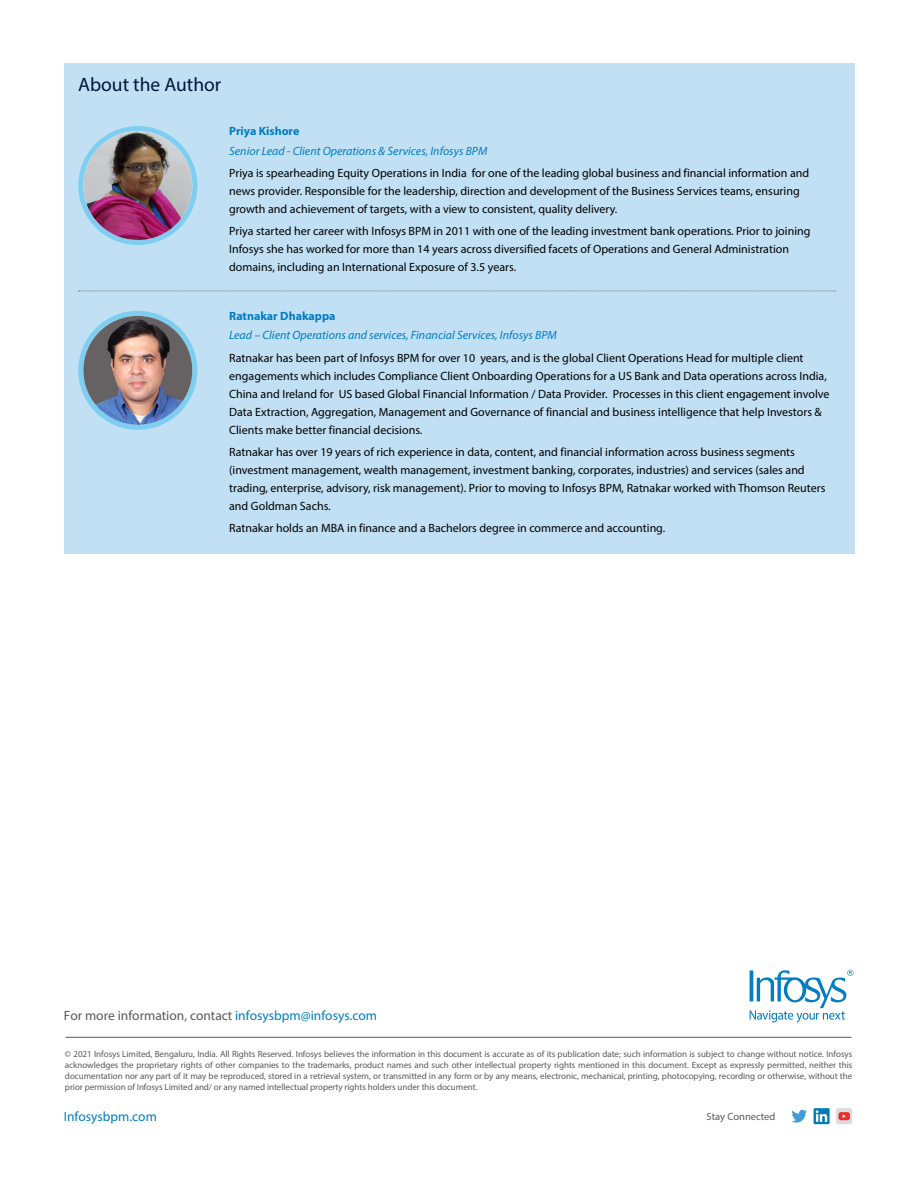
<style>
.page{position:relative;width:918px;height:1188px;background:#fff}
.page>*{position:absolute;margin:0;border:0;box-sizing:border-box;transform-origin:0 0}
.t1{font:19.5px "Myriad Pro";color:#001738}
.t2{font:13.5px "Myriad Pro";color:#58595b}
.t3{font:13.5px "Myriad Pro";color:#007dc3}
.t4{font:12px/18px "Myriad Pro";color:#000}
.t5{font:italic 12px "Myriad Pro";color:#007cc3}
.t6{font:700 12px "Myriad Pro";color:#007cc3}
.t7{font:10.5px "Myriad Pro";color:#58595b}
.t8{font:9px/10.8px "Myriad Pro";letter-spacing:-.005em;color:#58595b;text-align:justify}
.s1{color:#007dc3}
</style>
<div class="page">
<svg style="left:791px;top:1110px;width:16px;height:13px"></svg>
<svg style="left:814px;top:1108px;width:16px;height:16px"></svg>
<svg style="left:816px;top:1110px;width:11px;height:12px"></svg>
<div style="left:836px;top:1108px;width:16px;height:16px;background:#dcdcdf;border-radius:2px"></div>
<svg style="left:838px;top:1112px;width:12px;height:8px"></svg>
<svg style="left:750px;top:970px;width:104px;height:53px"></svg>
<hr style="left:65px;top:1037px;width:787px;height:1px;background:#58595b">
<div style="left:64px;top:64px;width:790px;height:490px;background:#c1e0f4"></div>
<div style="left:78px;top:126px;width:119px;height:119px;background:#7dcef1;border-radius:50%"></div>
<img style="left:83px;top:131px;width:109px;height:109px;border-radius:54px">
<div style="left:78px;top:311px;width:119px;height:119px;background:#7dcef1;border-radius:50%"></div>
<img style="left:83px;top:316px;width:109px;height:109px;border-radius:54px">
<svg style="left:79px;top:291px;width:756px;height:1px"></svg>
<h1 class="t1" style="left:78px;top:73px;width:144px">About the Author</h1>
<p class="t6" style="left:229px;top:123px;width:72px">Priya Kishore</p>
<p class="t5" style="left:229px;top:143px;width:260px">Senior Lead - Client Operations &amp; Services, Infosys BPM</p>
<p class="t4" style="left:229px;top:164px;width:582px">Priya is spearheading Equity Operations in India for one of the leading global business and financial information and news provider. Responsible for the leadership, direction and development of the Business Services teams, ensuring growth and achievement of targets, with a view to consistent, quality delivery.</p>
<p class="t4" style="left:229px;top:222px;width:583px">Priya started her career with Infosys BPM in 2011 with one of the leading investment bank operations. Prior to joining<br>Infosys she has worked for more than 14 years across diversified facets of Operations and General Administration domains, including an International Exposure of 3.5 years.</p>
<p class="t6" style="left:229px;top:308px;width:108px">Ratnakar Dhakappa</p>
<p class="t5" style="left:229px;top:328px;width:329px">Lead – Client Operations and services, Financial Services, Infosys BPM</p>
<p class="t4" style="left:229px;top:348px;width:602px">Ratnakar has been part of Infosys BPM for over 10 years, and is the global Client Operations Head for multiple client engagements which includes Compliance Client Onboarding Operations for a US Bank and Data operations across India, China and Ireland for US based Global Financial Information / Data Provider. Processes in this client engagement involve Data Extraction, Aggregation, Management and Governance of financial and business intelligence that help Investors &amp; Clients make better financial decisions.</p>
<p class="t4" style="left:229px;top:443px;width:598px">Ratnakar has over 19 years of rich experience in data, content, and financial information across business segments (investment management, wealth management, investment banking, corporates, industries) and services (sales and trading, enterprise, advisory, risk management). Prior to moving to Infosys BPM, Ratnakar worked with Thomson Reuters and Goldman Sachs.</p>
<p class="t4" style="left:229px;top:519px;width:438px">Ratnakar holds an MBA in finance and a Bachelors degree in commerce and accounting.</p>
<p class="t2" style="left:64px;top:1007px;width:315px">For more information, contact <span class="s1">infosysbpm@infosys.com</span></p>
<p class="t8" style="left:65px;top:1049px;width:789px">© 2021 Infosys Limited, Bengaluru, India. All Rights Reserved. Infosys believes the information in this document is accurate as of its publication date; such information is subject to change without notice. Infosys acknowledges the proprietary rights of other companies to the trademarks, product names and such other intellectual property rights mentioned in this document. Except as expressly permitted, neither this documentation nor any part of it may be reproduced, stored in a retrieval system, or transmitted in any form or by any means, electronic, mechanical, printing, photocopying, recording or otherwise, without the prior permission of Infosys Limited and/ or any named intellectual property rights holders under this document.</p>
<p class="t3" style="left:64px;top:1108px;width:95px">Infosysbpm.com</p>
<p class="t7" style="left:707px;top:1110px;width:70px">Stay Connected</p>
</div>
